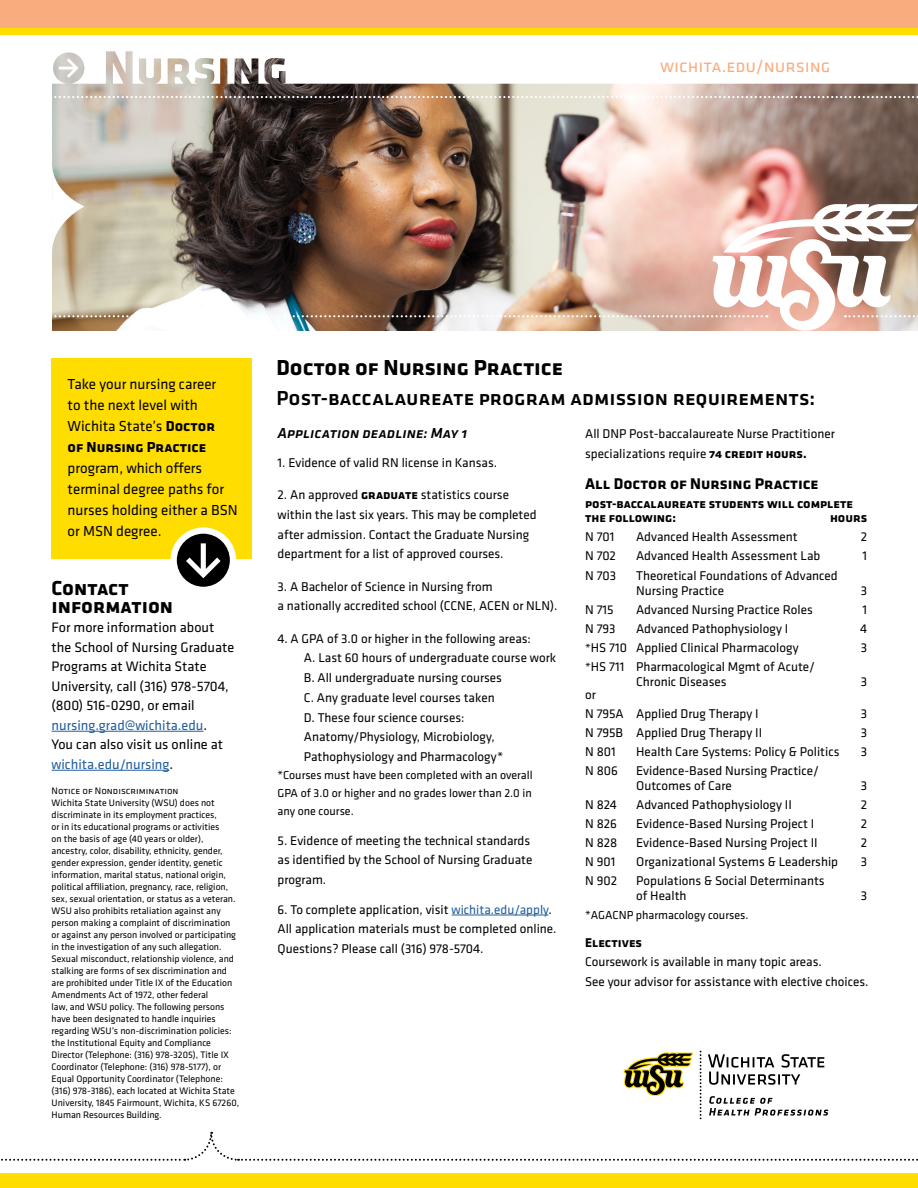
<style>
.page{position:relative;width:918px;height:1188px;background:#fff}
.page>*{position:absolute;margin:0;border:0;box-sizing:border-box;transform-origin:0 0}
.t1{font:700 22.5px "Klavika";color:#000}
.t2{font:500 21px "Klavika";color:#000}
.t3{font:700 21px/18px "Klavika";color:#000}
.t4{font:18px "Klavika";color:#f9ac7e}
.t5{font:700 16.05px "Klavika";color:#000}
.t6{font:15px/21px "Klavika";color:#000}
.t7{font:italic 500 15px "Klavika";color:#000}
.t8{font:14.25px/19.5px "Klavika";color:#000}
.t9{font:13.2px/19.8px "Klavika";color:#000}
.t10{font:700 13.2px/14.5px "Klavika";color:#000}
.t11{font:12px/18px "Klavika";color:#000;text-align:justify}
.t12{font:9.75px/12px "Klavika";color:#000}
.s1{font-weight:700}
.s2{color:#215e9e}
.s3{font-size:12px}
</style>
<div class="page">
<img style="left:52px;top:84px;width:866px;height:79px">
<svg style="left:52px;top:51px;width:866px;height:33px"></svg>
<svg style="left:52px;top:96px;width:866px;height:2px"></svg>
<div style="left:0;top:0;width:918px;height:28px;background:#f9ac7e"></div>
<div style="left:0;top:28px;width:918px;height:7px;background:#fd0"></div>
<img style="left:52px;top:163px;width:866px;height:168px">
<div style="left:52px;top:359px;width:200px;height:200px;background:#fd0"></div>
<svg style="left:1px;top:1132px;width:917px;height:29px"></svg>
<div style="left:0;top:1174px;width:918px;height:14px;background:#fd0"></div>
<svg style="left:176px;top:532px;width:55px;height:54px"></svg>
<div style="left:171px;top:527px;width:65px;height:66px;border:6px solid #fff;border-radius:50%"></div>
<hr style="left:452px;top:915px;width:96px;height:1px;background:#215e9e">
<hr style="left:52px;top:731px;width:152px;height:1px;background:#215e9e">
<hr style="left:52px;top:770px;width:117px;height:1px;background:#215e9e">
<svg style="left:623px;top:1053px;width:70px;height:44px"></svg>
<svg style="left:708px;top:1054px;width:116px;height:31px"></svg>
<svg style="left:700px;top:1051px;width:1px;height:68px"></svg>
<svg style="left:709px;top:1096px;width:119px;height:20px"></svg>
<h3 class="t4" style="left:660px;top:55px;width:172px">wichita.edu/nursing</h3>
<p class="t6" style="left:68px;top:374px;width:150px">Take your nursing career to the next level with<br>Wichita State’s <span class="s1">Doctor of Nursing Practice</span></p>
<p class="t6" style="left:68px;top:458px;width:172px">program, which offers terminal degree paths for nurses holding either a BSN or MSN degree.</p>
<h2 class="t3" style="left:52px;top:578px;width:123px">Contact information</h2>
<p class="t8" style="left:52px;top:617px;width:184px">For more information about the School of Nursing Graduate<br>Programs at Wichita State<br>University, call (316) 978-5704, (800) 516-0290, or email <span class="s2">nursing.grad@wichita.edu</span>.<br>You can also visit us online at <span class="s2">wichita.edu/nursing</span>.</p>
<p class="t12" style="left:52px;top:784px;width:189px">Notice of Nondiscrimination<br>Wichita State University (WSU) does not discriminate in its employment practices,<br>or in its educational programs or activities<br>on the basis of age (40 years or older), ancestry, color, disability, ethnicity, gender, gender expression, gender identity, genetic information, marital status, national origin, political affiliation, pregnancy, race, religion, sex, sexual orientation, or status as a veteran.<br>WSU also prohibits retaliation against any person making a complaint of discrimination or against any person involved or participating in the investigation of any such allegation.<br>Sexual misconduct, relationship violence, and stalking are forms of sex discrimination and are prohibited under Title IX of the Education Amendments Act of 1972, other federal<br>law, and WSU policy. The following persons have been designated to handle inquiries regarding WSU’s non-discrimination policies: the Institutional Equity and Compliance Director (Telephone: (316) 978-3205), Title IX Coordinator (Telephone: (316) 978-5177), or Equal Opportunity Coordinator (Telephone: (316) 978-3186), each located at Wichita State University, 1845 Fairmount, Wichita, KS 67260, Human Resources Building.</p>
<h1 class="t1" style="left:276px;top:352px;width:288px">Doctor of Nursing Practice</h1>
<h2 class="t2" style="left:276px;top:384px;width:540px">Post-baccalaureate program admission requirements:</h2>
<p class="t7" style="left:278px;top:423px;width:191px">Application deadline: May 1</p>
<p class="t9" style="left:278px;top:452px;width:221px">1. Evidence of valid RN license in Kansas.</p>
<p class="t9" style="left:278px;top:485px;width:261px">2. An approved <span class="s1">graduate</span> statistics course within the last six years. This may be completed after admission. Contact the Graduate Nursing department for a list of approved courses.</p>
<p class="t9" style="left:278px;top:576px;width:281px">3. A Bachelor of Science in Nursing from<br>a nationally accredited school (CCNE, ACEN or NLN).</p>
<p class="t9" style="left:304px;top:628px;width:254px;text-indent:-26px">4. A GPA of 3.0 or higher in the following areas:<br>A. Last 60 hours of undergraduate course work B. All undergraduate nursing courses<br>C. Any graduate level courses taken<br>D. These four science courses:<br>Anatomy/Physiology, Microbiology, Pathophysiology and Pharmacology*</p>
<p class="t11" style="left:278px;top:766px;width:257px">*Courses must have been completed with an overall GPA of 3.0 or higher and no grades lower than 2.0 in any one course.</p>
<p class="t9" style="left:278px;top:830px;width:256px">5. Evidence of meeting the technical standards as identified by the School of Nursing Graduate program.</p>
<p class="t9" style="left:278px;top:899px;width:281px">6. To complete application, visit <span class="s2">wichita.edu/apply</span>.<br>All application materials must be completed online.<br>Questions? Please call (316) 978-5704.</p>
<p class="t9" style="left:585px;top:424px;width:251px">All DNP Post-baccalaureate Nurse Practitioner specializations require <span class="s1">74 credit hours.</span></p>
<p class="t5" style="left:585px;top:472px;width:235px">All Doctor of Nursing Practice</p>
<p class="t10" style="left:585px;top:496px;width:269px">post-baccalaureate students will complete the following:</p>
<p class="t10" style="left:830px;top:510px;width:39px">hours</p>
<p class="t9" style="left:585px;top:527px;width:31px">N 701</p>
<p class="t9" style="left:636px;top:527px;width:163px">Advanced Health Assessment</p>
<p class="t9" style="left:861px;top:527px;width:8px">2</p>
<p class="t9" style="left:585px;top:546px;width:32px">N 702</p>
<p class="t9" style="left:636px;top:546px;width:186px">Advanced Health Assessment Lab</p>
<p class="t9" style="left:863px;top:546px;width:6px">1</p>
<p class="t9" style="left:585px;top:565px;width:32px">N 703</p>
<p class="t9" style="left:636px;top:567px;width:203px;line-height:15px">Theoretical Foundations of Advanced<br>Nursing Practice</p>
<p class="t9" style="left:861px;top:580px;width:8px">3</p>
<p class="t9" style="left:585px;top:599px;width:30px">N 715</p>
<p class="t9" style="left:636px;top:599px;width:178px">Advanced Nursing Practice Roles</p>
<p class="t9" style="left:863px;top:599px;width:6px">1</p>
<p class="t9" style="left:585px;top:618px;width:32px">N 793</p>
<p class="t9" style="left:636px;top:618px;width:154px">Advanced Pathophysiology I</p>
<p class="t9" style="left:860px;top:618px;width:9px">4</p>
<p class="t9" style="left:585px;top:637px;width:215px"><span class="s3">*</span>HS 710 Applied Clinical Pharmacology</p>
<p class="t9" style="left:861px;top:637px;width:8px">3</p>
<p class="t9" style="left:636px;top:658px;width:180px;line-height:15px;text-indent:-51px"><span class="s3">*</span>HS 711 Pharmacological Mgmt of Acute/<br>Chronic Diseases</p>
<p class="t9" style="left:861px;top:671px;width:8px">3</p>
<p class="t9" style="left:585px;top:685px;width:175px;line-height:19px">or<br>N 795A Applied Drug Therapy I</p>
<p class="t9" style="left:861px;top:703px;width:8px">3</p>
<p class="t9" style="left:585px;top:722px;width:178px">N 795B Applied Drug Therapy II</p>
<p class="t9" style="left:861px;top:722px;width:8px">3</p>
<p class="t9" style="left:585px;top:741px;width:32px">N 801</p>
<p class="t9" style="left:636px;top:741px;width:205px">Health Care Systems: Policy &amp; Politics</p>
<p class="t9" style="left:861px;top:741px;width:8px">3</p>
<p class="t9" style="left:585px;top:760px;width:34px">N 806</p>
<p class="t9" style="left:636px;top:763px;width:184px;line-height:15px">Evidence-Based Nursing Practice/<br>Outcomes of Care</p>
<p class="t9" style="left:861px;top:775px;width:8px">3</p>
<p class="t9" style="left:585px;top:794px;width:33px">N 824</p>
<p class="t9" style="left:636px;top:794px;width:157px">Advanced Pathophysiology II</p>
<p class="t9" style="left:861px;top:794px;width:8px">2</p>
<p class="t9" style="left:585px;top:813px;width:33px">N 826</p>
<p class="t9" style="left:636px;top:813px;width:180px">Evidence-Based Nursing Project I</p>
<p class="t9" style="left:861px;top:813px;width:8px">2</p>
<p class="t9" style="left:585px;top:832px;width:34px">N 828</p>
<p class="t9" style="left:636px;top:832px;width:183px">Evidence-Based Nursing Project II</p>
<p class="t9" style="left:861px;top:832px;width:8px">2</p>
<p class="t9" style="left:585px;top:851px;width:32px">N 901</p>
<p class="t9" style="left:636px;top:851px;width:203px">Organizational Systems &amp; Leadership</p>
<p class="t9" style="left:861px;top:851px;width:8px">3</p>
<p class="t9" style="left:585px;top:870px;width:33px">N 902</p>
<p class="t9" style="left:636px;top:873px;width:190px;line-height:15px">Populations &amp; Social Determinants of Health</p>
<p class="t9" style="left:861px;top:885px;width:8px">3</p>
<p class="t11" style="left:585px;top:906px;width:165px">*AGACNP pharmacology courses.</p>
<p class="t10" style="left:585px;top:935px;width:58px">Electives</p>
<p class="t9" style="left:585px;top:952px;width:285px">Coursework is available in many topic areas.<br>See your advisor for assistance with elective choices.</p>
</div>
